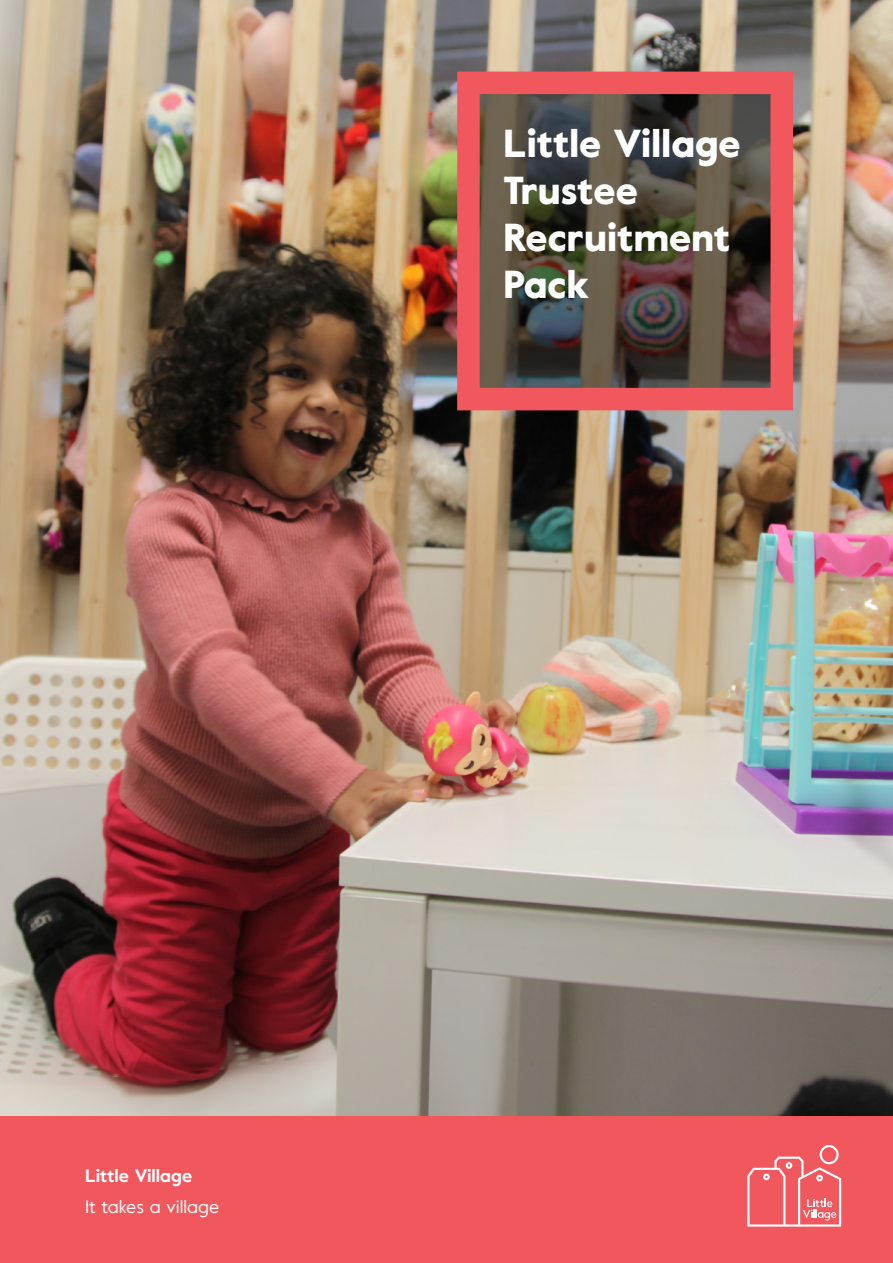
<style>
.page{position:relative;width:893px;height:1263px;background:#fff}
.page>*{position:absolute;margin:0;border:0;box-sizing:border-box;transform-origin:0 0}
.t1{font:900 39px/46.8px "Value";letter-spacing:-.005em;color:#fff}
.t2{font:18px "Value";color:#fff}
.t3{font:700 18px "Value";color:#fff}
</style>
<div class="page">
<img style="left:0;top:0;width:893px;height:1116px">
<svg style="left:480px;top:95px;width:290px;height:292px;background:#4d463c"></svg>
<div style="left:457px;top:72px;width:336px;height:338px;border:22px solid #f0585e"></div>
<div style="left:0;top:1116px;width:893px;height:147px;background:#f0585e"></div>
<svg style="left:747px;top:1145px;width:94px;height:81px"></svg>
<p class="t1" style="left:503px;top:121px;width:239px">Little Village<br>Trustee<br>Recruitment<br>Pack</p>
<p class="t3" style="left:85px;top:1163px;width:109px">Little Village</p>
<p class="t2" style="left:85px;top:1194px;width:136px">It takes a village</p>
</div>
